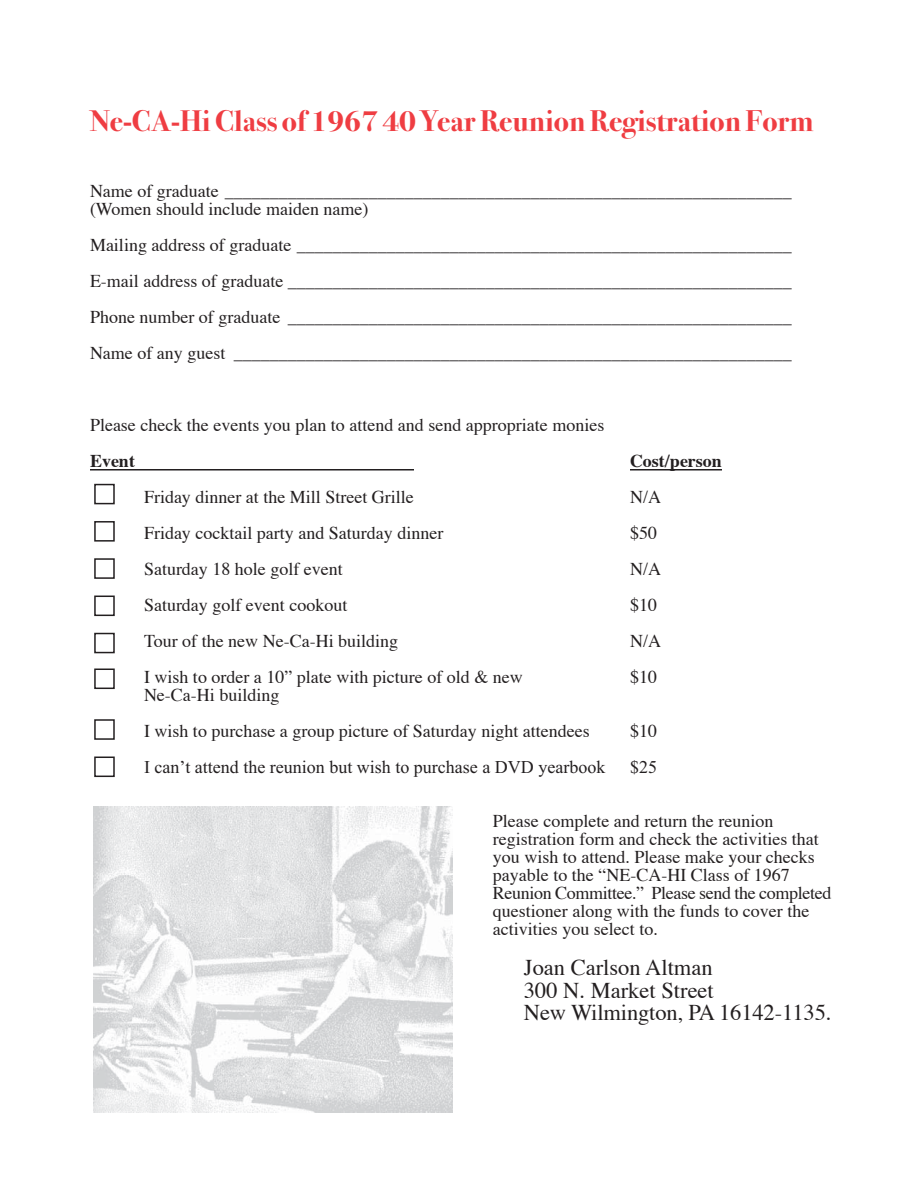
<style>
.page{position:relative;width:918px;height:1188px;background:#fff}
.page>*{position:absolute;margin:0;border:0;box-sizing:border-box;transform-origin:0 0}
.t1{font:700 30px "Bodoni Svty Two ITCTT";color:#ef3d42}
.t2{font:22.5px/22.5px "Times";color:#231f20}
.t3{font:18px/18px "Times";color:#231f20}
.t4{font:18px "Times New Roman";color:#231f20}
.t5{font:700 18px "Times";color:#231f20}
</style>
<div class="page">
<hr style="left:90px;top:469px;width:45px;height:2px;background:#231f20">
<hr style="left:135px;top:469px;width:279px;height:2px;background:#231f20">
<hr style="left:630px;top:469px;width:92px;height:2px;background:#231f20">
<svg style="left:94px;top:483px;width:21px;height:257px"></svg>
<img style="left:93px;top:807px;width:360px;height:306px">
<div style="left:94px;top:757px;width:21px;height:20px;border:2px solid #231f20"></div>
<h1 class="t1" style="left:90px;top:110px;width:725px">Ne-CA-Hi Class of 1967 40 Year Reunion Registration Form</h1>
<p class="t3" style="left:90px;top:183px;width:703px">Name of graduate _______________________________________________________________ (Women should include maiden name)</p>
<p class="t3" style="left:90px;top:228px;width:703px;line-height:36px;text-align:justify">Mailing address of graduate _______________________________________________________ E-mail address of graduate ________________________________________________________ Phone number of graduate ________________________________________________________ Name of any guest ______________________________________________________________</p>
<p class="t3" style="left:90px;top:417px;width:516px">Please check the events you plan to attend and send appropriate monies</p>
<p class="t5" style="left:90px;top:453px;width:46px">Event</p>
<p class="t5" style="left:630px;top:453px;width:93px">Cost/person</p>
<p class="t3" style="left:144px;top:489px;width:271px">Friday dinner at the Mill Street Grille</p>
<p class="t3" style="left:630px;top:489px;width:32px">N/A</p>
<p class="t3" style="left:144px;top:525px;width:301px">Friday cocktail party and Saturday dinner</p>
<p class="t3" style="left:630px;top:525px;width:28px">$50</p>
<p class="t3" style="left:144px;top:561px;width:200px">Saturday 18 hole golf event</p>
<p class="t3" style="left:630px;top:561px;width:32px">N/A</p>
<p class="t3" style="left:144px;top:597px;width:205px">Saturday golf event cookout</p>
<p class="t3" style="left:630px;top:597px;width:28px">$10</p>
<p class="t3" style="left:144px;top:633px;width:256px">Tour of the new Ne-Ca-Hi building</p>
<p class="t3" style="left:630px;top:633px;width:32px">N/A</p>
<p class="t3" style="left:144px;top:669px;width:380px">I wish to order a 10” plate with picture of old &amp; new</p>
<p class="t3" style="left:630px;top:669px;width:28px">$10</p>
<p class="t3" style="left:144px;top:678px;width:447px;line-height:36px">Ne-Ca-Hi building<br>I wish to purchase a group picture of Saturday night attendees</p>
<p class="t3" style="left:630px;top:723px;width:28px">$10</p>
<p class="t4" style="left:144px;top:760px;width:463px">I can’t attend the reunion but wish to purchase a DVD yearbook</p>
<p class="t4" style="left:630px;top:760px;width:28px">$25</p>
<p class="t3" style="left:493px;top:813px;width:340px">Please complete and return the reunion registration form and check the activities that you wish to attend. Please make your checks payable to the “NE-CA-HI Class of 1967<br>Reunion Committee.” Please send the completed questioner along with the funds to cover the activities you select to.</p>
<p class="t2" style="left:524px;top:958px;width:309px">Joan Carlson Altman<br>300 N. Market Street<br>New Wilmington, PA 16142-1135.</p>
</div>
